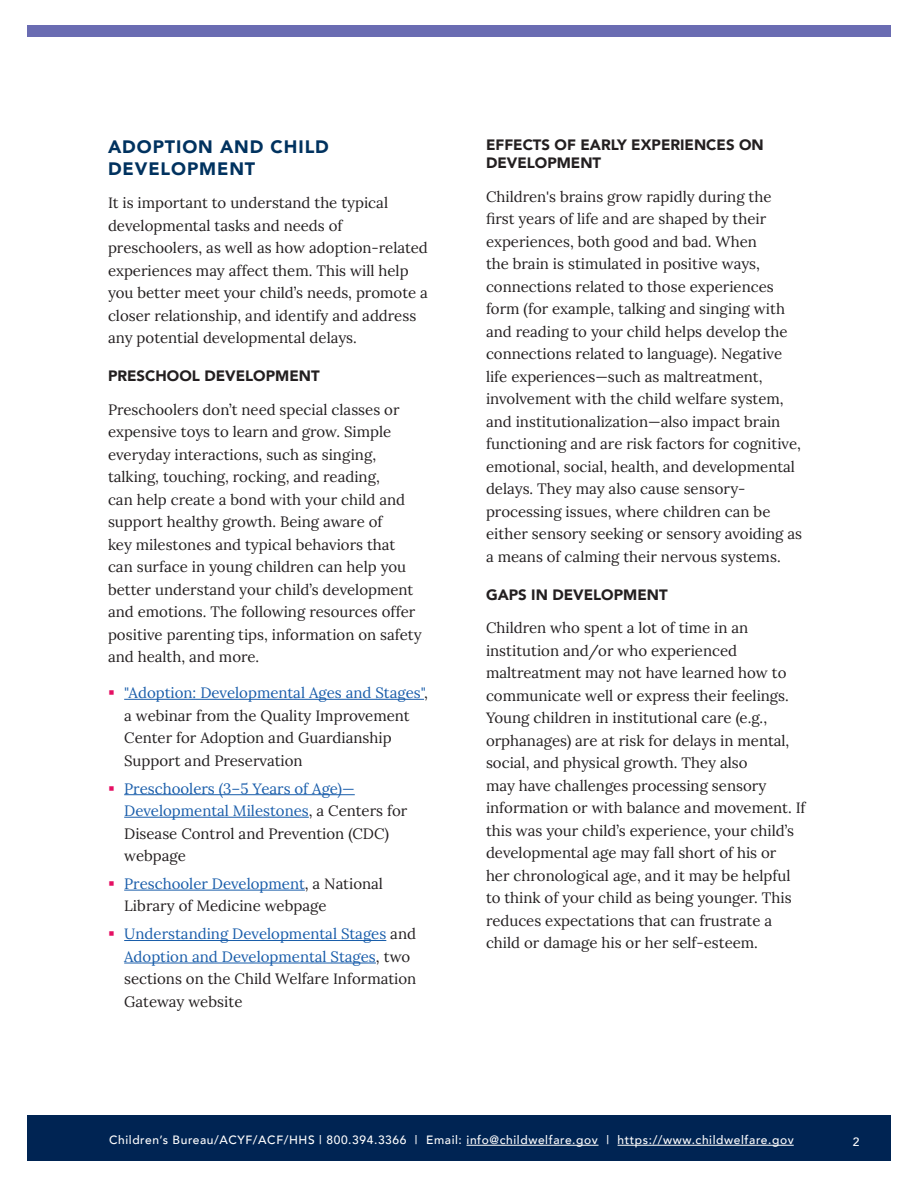
<style>
.page{position:relative;width:918px;height:1188px;background:#fff}
.page>*{position:absolute;margin:0;border:0;box-sizing:border-box;transform-origin:0 0}
.t1{font:900 18px/21.6px "Avenir";letter-spacing:.05em;color:#00325f}
.t2{font:15px/22.5px "Lora";color:#231f20}
.t3{font:15px/22.5px "Lora";color:#195daa}
.t4{font:900 15px/18px "Avenir";color:#231f20}
.t5{font:500 12px "Avenir";letter-spacing:.05em;color:#fff}
.s1{color:#195daa}
.s2{color:#231f20}
</style>
<div class="page">
<div style="left:27px;top:1116px;width:864px;height:45px;background:#002453"></div>
<hr style="left:467px;top:1145px;width:132px;height:1px;background:#fff">
<hr style="left:618px;top:1145px;width:176px;height:1px;background:#fff">
<div style="left:27px;top:26px;width:864px;height:12px;background:#6a6cb2"></div>
<hr style="left:124px;top:699px;width:300px;height:1px;background:#195daa">
<hr style="left:124px;top:794px;width:231px;height:1px;background:#195daa">
<hr style="left:124px;top:817px;width:185px;height:1px;background:#195daa">
<hr style="left:124px;top:890px;width:181px;height:1px;background:#195daa">
<hr style="left:124px;top:940px;width:262px;height:1px;background:#195daa">
<hr style="left:124px;top:963px;width:252px;height:1px;background:#195daa">
<h2 class="t1" style="left:108px;top:136px;width:222px">ADOPTION AND CHILD<br>DEVELOPMENT</h2>
<p class="t2" style="left:108px;top:191px;width:321px">It is important to understand the typical developmental tasks and needs of preschoolers, as well as how adoption-related experiences may affect them. This will help you better meet your child’s needs, promote a closer relationship, and identify and address any potential developmental delays.</p>
<h3 class="t4" style="left:108px;top:367px;width:213px">PRESCHOOL DEVELOPMENT</h3>
<p class="t2" style="left:108px;top:397px;width:315px">Preschoolers don’t need special classes or expensive toys to learn and grow. Simple everyday interactions, such as singing, talking, touching, rocking, and reading,<br>can help create a bond with your child and support healthy growth. Being aware of<br>key milestones and typical behaviors that can surface in young children can help you better understand your child’s development and emotions. The following resources offer positive parenting tips, information on safety and health, and more.</p>
<p class="t2" style="left:124px;top:681px;width:305px"><span class="s1">"Adoption: Developmental Ages and Stages"</span>, a webinar from the Quality Improvement Center for Adoption and Guardianship Support and Preservation</p>
<p class="t3" style="left:124px;top:776px;width:285px">Preschoolers (3–5 Years of Age)—<br>Developmental Milestones<span class="s2">, a Centers for<br>Disease Control and Prevention (CDC) webpage</span></p>
<p class="t2" style="left:124px;top:871px;width:260px"><span class="s1">Preschooler Development</span>, a National<br>Library of Medicine webpage</p>
<p class="t3" style="left:124px;top:922px;width:294px">Understanding Developmental Stages <span class="s2">and </span>Adoption and Developmental Stages<span class="s2">, two sections on the Child Welfare Information Gateway website</span></p>
<h3 class="t4" style="left:486px;top:136px;width:279px">EFFECTS OF EARLY EXPERIENCES ON<br>DEVELOPMENT</h3>
<p class="t2" style="left:486px;top:184px;width:318px">Children's brains grow rapidly during the first years of life and are shaped by their experiences, both good and bad. When<br>the brain is stimulated in positive ways, connections related to those experiences form (for example, talking and singing with and reading to your child helps develop the connections related to language). Negative life experiences—such as maltreatment, involvement with the child welfare system, and institutionalization—also impact brain functioning and are risk factors for cognitive, emotional, social, health, and developmental delays. They may also cause sensory&shy;processing issues, where children can be either sensory seeking or sensory avoiding as a means of calming their nervous systems.</p>
<h3 class="t4" style="left:486px;top:585px;width:183px">GAPS IN DEVELOPMENT</h3>
<p class="t2" style="left:486px;top:616px;width:321px">Children who spent a lot of time in an institution and/or who experienced maltreatment may not have learned how to communicate well or express their feelings.<br>Young children in institutional care (e.g., orphanages) are at risk for delays in mental, social, and physical growth. They also<br>may have challenges processing sensory information or with balance and movement. If this was your child’s experience, your child’s developmental age may fall short of his or<br>her chronological age, and it may be helpful to think of your child as being younger. This reduces expectations that can frustrate a child or damage his or her self-esteem.</p>
<p class="t5" style="left:109px;top:1130px;width:686px">Children’s Bureau/ACYF/ACF/HHS | 800.394.3366 | Email: info@childwelfare.gov | https://www.childwelfare.gov</p>
<p class="t5" style="left:853px;top:1131px;width:8px">2</p>
</div>
